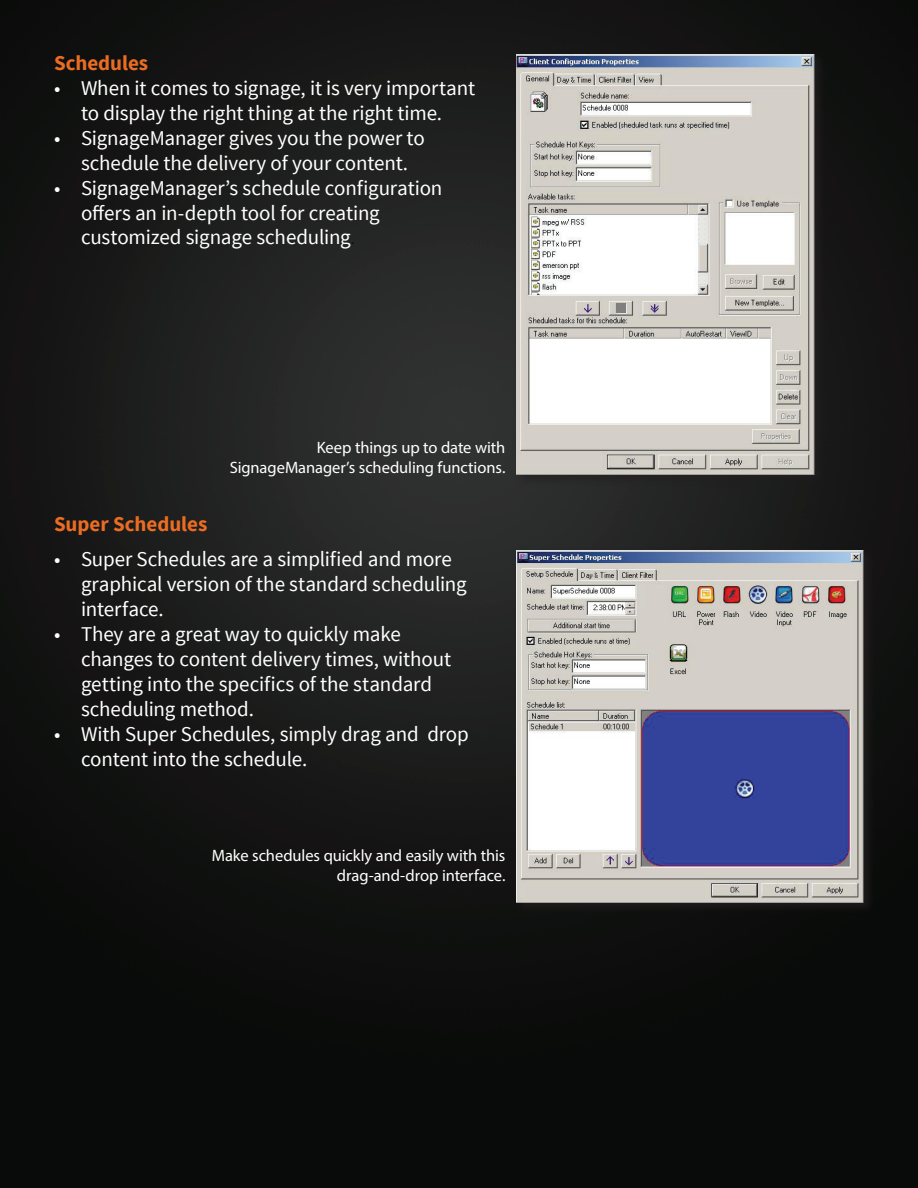
<style>
.page{position:relative;width:918px;height:1188px;background:#fff}
.page>*{position:absolute;margin:0;border:0;box-sizing:border-box;transform-origin:0 0}
.t1{font:21px/24.9px "Source Sans Pro";letter-spacing:-.01em;color:#fff}
.t2{font:700 21px "Source Sans Pro";color:#eb6c23}
.t3{font:16.5px/19.8px "Myriad Pro";letter-spacing:-.005em;color:#fff;text-align:right}
.s1{font-family:"Calibri";font-size:15px;color:#040503}
</style>
<div class="page">
<img style="left:0;top:0;width:918px;height:1188px">
<div style="left:514px;top:51px;width:312px;height:436px;background:#231f20;opacity:.75"></div>
<img style="left:516px;top:54px;width:298px;height:420px">
<div style="left:514px;top:547px;width:362px;height:368px;background:#231f20;opacity:.75"></div>
<img style="left:516px;top:550px;width:348px;height:353px">
<p class="t2" style="left:54px;top:49px;width:96px">Schedules</p>
<p class="t1" style="left:54px;top:76px;width:423px;text-align:center">• When it comes to signage, it is very important to display the right thing at the right time.</p>
<p class="t1" style="left:54px;top:126px;width:372px;text-align:center">• SignageManager gives you the power to schedule the delivery of your content.</p>
<p class="t1" style="left:81px;top:176px;width:363px;text-indent:-27px">• SignageManager’s schedule configuration offers an in-depth tool for creating customized signage scheduling<span class="s1">.</span></p>
<p class="t2" style="left:54px;top:511px;width:155px">Super Schedules</p>
<p class="t3" style="left:230px;top:437px;width:277px">Keep things up to date with<br>SignageManager’s scheduling functions.</p>
<p class="t1" style="left:81px;top:547px;width:387px;text-indent:-27px">• Super Schedules are a simplified and more graphical version of the standard scheduling interface.</p>
<p class="t1" style="left:81px;top:622px;width:372px;text-indent:-27px">• They are a great way to quickly make changes to content delivery times, without getting into the specifics of the standard scheduling method.</p>
<p class="t1" style="left:81px;top:722px;width:389px;text-indent:-27px">• With Super Schedules, simply drag and drop content into the schedule.</p>
<p class="t3" style="left:212px;top:845px;width:295px">Make schedules quickly and easily with this drag-and-drop interface.</p>
</div>
